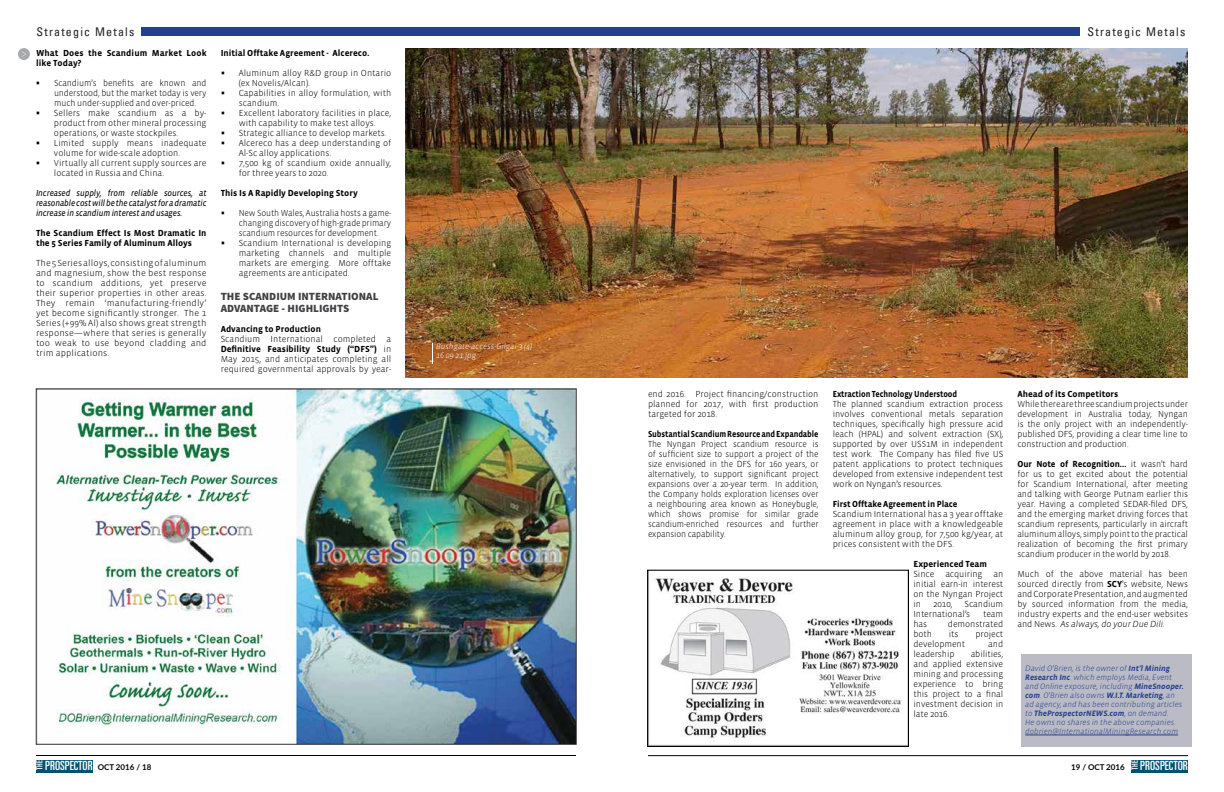
<style>
.page{position:relative;width:1224px;height:792px;background:#fff}
.page>*{position:absolute;margin:0;border:0;box-sizing:border-box;transform-origin:0 0}
.t1{font:ultra-condensed 12.7px "Univers LT Std";color:#fff}
.t2{font:condensed 12px "Univers LT";letter-spacing:.1em;color:#221f20}
.t3{font:900 11px/12px "Source Sans Pro";color:#414042}
.t4{font:300 9px/10px "Vista Sans OT";color:#000;text-align:justify}
.t5{font:300 9px/10px "Vista Sans OT";color:#000;text-align:justify;scale:.95 1}
.t6{font:700 9px/10px "Vista Sans OT";color:#000}
.t7{font:300 9px/10px "Vista Sans OT";color:#000;scale:.96 1}
.t8{font:italic 9px/10px "Vista Sans OT";letter-spacing:-.01em;color:#000;text-align:justify;scale:.9 1}
.t9{font:700 9px "Vista Sans OT";color:#000;scale:.9 1}
.t10{font:ultra-condensed 8.7px "Univers LT Std";letter-spacing:-.02em;color:#fff}
.t11{font:italic 300 8px/9px "Vista Sans OT";color:#25408f}
.t12{font:italic 300 8px/9px "Vista Sans OT";color:#fff}
.t13{font:700 8px "Lato";color:#000}
.s1{font-weight:700}
.s2{font-style:italic}
.s3{font-family:"Lato";font-weight:700;font-stretch:normal;font-size:8px;color:#000}
</style>
<div class="page">
<img style="left:405px;top:48px;width:783px;height:330px">
<svg style="left:18px;top:48px;width:12px;height:12px"></svg>
<svg style="left:432px;top:343px;width:1px;height:21px"></svg>
<div style="left:1022px;top:655px;width:170px;height:92px;background:#babbc4"></div>
<hr style="left:1025px;top:735px;width:153px;height:1px;background:#25408f">
<img style="left:35px;top:388px;width:541px;height:356px">
<div style="left:141px;top:27px;width:939px;height:9px;background:#25408f"></div>
<img style="left:649px;top:577px;width:254px;height:168px">
<div style="left:647px;top:570px;width:262px;height:177px;border:1px solid #000"></div>
<hr style="left:36px;top:755px;width:540px;height:1px;background:#040000">
<hr style="left:648px;top:755px;width:540px;height:1px;background:#040000">
<div style="left:36px;top:760px;width:57px;height:13px;background:#005470"></div>
<div style="left:1131px;top:760px;width:57px;height:13px;background:#005470"></div>
<h2 class="t2" style="left:37px;top:24px;width:99px">Strategic Metals</h2>
<h2 class="t2" style="left:1088px;top:24px;width:99px">Strategic Metals</h2>
<p class="t6" style="left:36px;top:48px;width:172px">What Does the Scandium Market Look like Today?</p>
<p class="t4" style="left:54px;top:78px;width:154px;text-align:left">Scandium’s benefits are known and understood, but the market today is very much under-supplied and over-priced.<br>Sellers make scandium as a by&shy;product from other mineral processing operations, or waste stockpiles.<br>Limited supply means inadequate volume for wide-scale adoption.<br>Virtually all current supply sources are located in Russia and China.</p>
<p class="t8" style="left:36px;top:188px;width:191px">Increased supply, from reliable sources, at reasonable cost will be the catalyst for a dramatic increase in scandium interest and usages.</p>
<p class="t6" style="left:36px;top:228px;width:172px">The Scandium Effect Is Most Dramatic In the 5 Series Family of Aluminum Alloys</p>
<p class="t4" style="left:36px;top:258px;width:172px">The 5 Series alloys, consisting of aluminum and magnesium, show the best response to scandium additions, yet preserve their superior properties in other areas.<br>They remain ‘manufacturing-friendly’ yet become significantly stronger. The 1<br>Series (+99% Al) also shows great strength response—where that series is generally too weak to use beyond cladding and trim applications.</p>
<p class="t6" style="left:221px;top:48px;width:150px">Initial Offtake Agreement - Alcereco.</p>
<p class="t4" style="left:239px;top:68px;width:154px;text-align:left">Aluminum alloy R&amp;D group in Ontario (ex Novelis/Alcan).<br>Capabilities in alloy formulation, with scandium.<br>Excellent laboratory facilities in place, with capability to make test alloys.<br>Strategic alliance to develop markets.<br>Alcereco has a deep understanding of<br>Al-Sc alloy applications.<br>7,500 kg of scandium oxide annually, for three years to 2020.</p>
<p class="t6" style="left:221px;top:188px;width:139px">This Is A Rapidly Developing Story</p>
<p class="t7" style="left:239px;top:208px;width:160px">New South Wales, Australia hosts a game&shy;changing discovery of high-grade primary scandium resources for development.<br>Scandium International is developing marketing channels and multiple markets are emerging. More offtake agreements are anticipated.</p>
<p class="t3" style="left:221px;top:291px;width:159px">THE SCANDIUM INTERNATIONAL<br>ADVANTAGE - HIGHLIGHTS</p>
<p class="t6" style="left:221px;top:324px;width:102px">Advancing to Production</p>
<p class="t4" style="left:221px;top:334px;width:172px">Scandium International completed a <span class="s1">Definitive Feasibility Study (“DFS”)</span> in May 2015, and anticipates completing all required governmental approvals by year-</p>
<p class="t12" style="left:436px;top:342px;width:98px">Bushgate-access-Gilgai-3 (4)<br>16 09 21.jpg</p>
<p class="t4" style="left:648px;top:389px;width:172px">end 2016. Project financing/construction planned for 2017, with first production targeted for 2018.</p>
<p class="t9" style="left:648px;top:430px;width:191px">Substantial Scandium Resource and Expandable</p>
<p class="t5" style="left:648px;top:439px;width:181px">The Nyngan Project scandium resource is of sufficient size to support a project of the size envisioned in the DFS for 160 years, or alternatively, to support significant project expansions over a 20-year term. In addition, the Company holds exploration licenses over a neighbouring area known as Honeybugle, which shows promise for similar grade scandium-enriched resources and further expansion capability.</p>
<p class="t9" style="left:833px;top:390px;width:140px">Extraction Technology Understood</p>
<p class="t4" style="left:833px;top:399px;width:172px">The planned scandium extraction process involves conventional metals separation techniques, specifically high pressure acid leach (HPAL) and solvent extraction (SX), supported by over US$1M in independent test work. The Company has filed five US patent applications to protect techniques developed from extensive independent test work on Nyngan’s resources.</p>
<p class="t6" style="left:833px;top:499px;width:126px">First Offtake Agreement in Place</p>
<p class="t4" style="left:833px;top:509px;width:172px">Scandium International has a 3 year offtake agreement in place with a knowledgeable aluminum alloy group, for 7,500 kg/year, at prices consistent with the DFS.</p>
<p class="t6" style="left:913px;top:559px;width:75px">Experienced Team</p>
<p class="t4" style="left:913px;top:569px;width:91px">Since acquiring an initial earn-in interest on the Nyngan Project in</p>
<p class="t4" style="left:913px;top:599px;width:91px;text-indent:51px">Scandium<br>International’s</p>
<p class="t4" style="left:933px;top:599px;width:21px">2010,</p>
<p class="t4" style="left:983px;top:609px;width:22px">team</p>
<p class="t4" style="left:913px;top:619px;width:15px">has</p>
<p class="t4" style="left:948px;top:619px;width:57px">demonstrated</p>
<p class="t4" style="left:913px;top:629px;width:20px">both</p>
<p class="t4" style="left:949px;top:629px;width:11px">its</p>
<p class="t4" style="left:975px;top:629px;width:29px">project</p>
<p class="t4" style="left:913px;top:639px;width:53px">development</p>
<p class="t4" style="left:988px;top:639px;width:16px">and</p>
<p class="t4" style="left:913px;top:649px;width:43px">leadership</p>
<p class="t4" style="left:913px;top:649px;width:91px;text-indent:57px">abilities, and applied extensive mining and processing experience to bring this project to a final investment decision in late 2016.</p>
<p class="t6" style="left:1017px;top:389px;width:102px">Ahead of its Competitors</p>
<p class="t4" style="left:1017px;top:399px;width:172px">While there are three scandium projects under development in Australia today, Nyngan is the only project with an independently&shy;published DFS, providing a clear time line to construction and production.</p>
<p class="t4" style="left:1017px;top:459px;width:172px"><span class="s1">Our Note of Recognition…</span> it wasn’t hard for us to get excited about the potential for Scandium International, after meeting and talking with George Putnam earlier this year. Having a completed SEDAR-filed DFS, and the emerging market driving forces that scandium represents, particularly in aircraft aluminum alloys, simply point to the practical realization of becoming the first primary scandium producer in the world by 2018.</p>
<p class="t4" style="left:1017px;top:569px;width:172px">Much of the above material has been sourced directly from <span class="s1">SCY</span>’s website, News and Corporate Presentation, and augmented by sourced information from the media, industry experts and the end-user websites and News. <span class="s2">As always, do your Due Dili.</span></p>
<p class="t11" style="left:1025px;top:664px;width:160px">David O’Brien, is the owner of <span class="s1">Int’l Mining Research Inc</span>. which employs Media, Event and Online exposure, including <span class="s1">MineSnooper. com</span>. O’Brien also owns <span class="s1">W.I.T. Marketing</span>, an ad agency, and has been contributing articles to <span class="s1">TheProspectorNEWS.com</span>, on demand.<br>He owns no shares in the above companies. dobrien@InternationalMiningResearch.com</p>
<p class="t10" style="left:35px;top:770px;width:11px;rotate:-90deg">THE</p>
<h1 class="t1" style="left:45px;top:758px;width:108px">PROSPECTOR <span class="s3">OCT 2016 / 18</span></h1>
<p class="t13" style="left:1071px;top:761px;width:55px">19 / OCT 2016</p>
<p class="t10" style="left:1130px;top:770px;width:11px;rotate:-90deg">THE</p>
<h1 class="t1" style="left:1140px;top:758px;width:49px">PROSPECTOR</h1>
</div>
